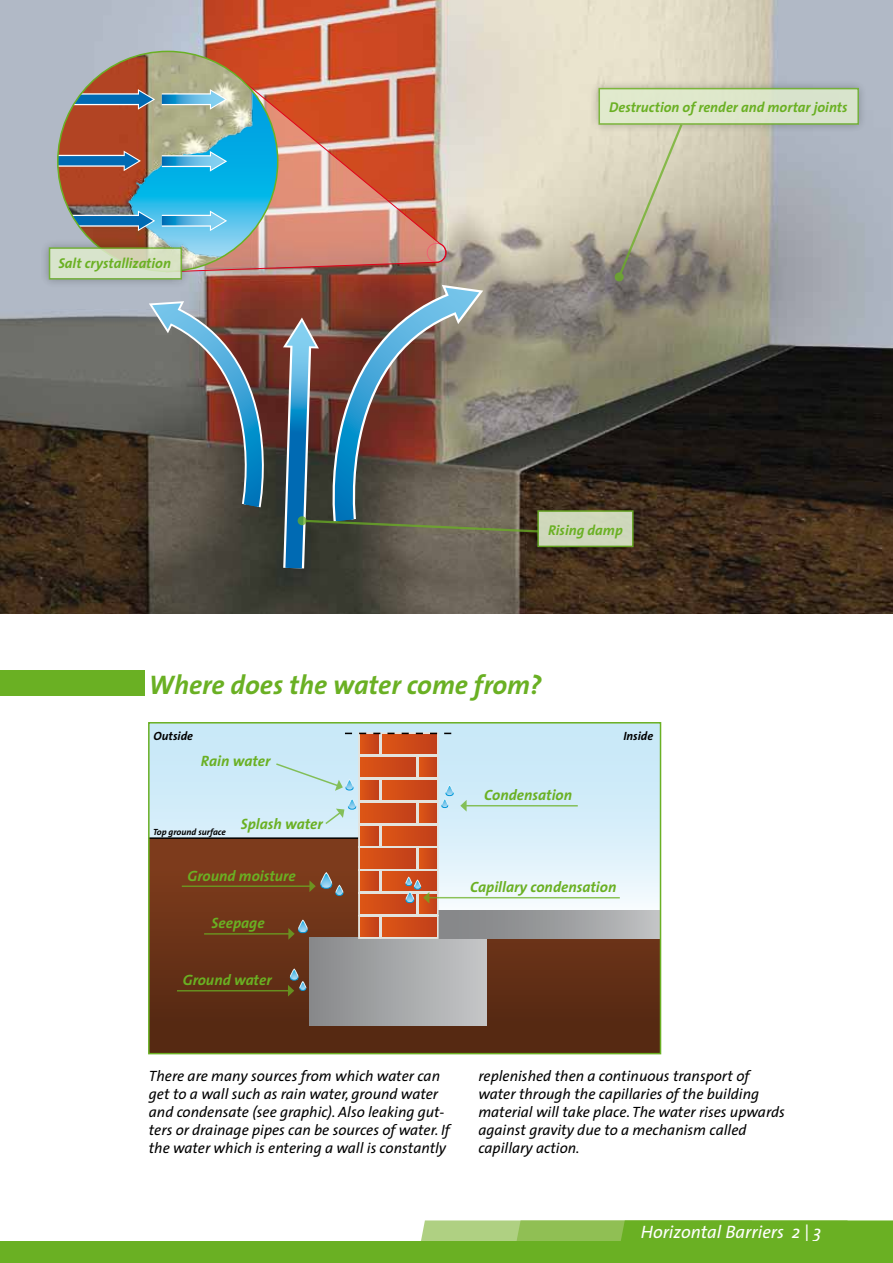
<style>
.page{position:relative;width:893px;height:1263px;background:#fff}
.page>*{position:absolute;margin:0;border:0;box-sizing:border-box;transform-origin:0 0}
.t1{font:italic 700 27px "The Sans";color:#6ab023}
.t2{font:italic 18px "The Sans";color:#fff}
.t3{font:italic 15px/18px "The Sans";color:#000}
.t4{font:italic 700 15px "The Sans";color:#6ab023}
.t5{font:italic 700 14.25px "The Sans";color:#6ab023}
.t6{font:italic 700 12px "The Sans";color:#000}
.t7{font:italic 700 9px "The Sans";color:#000}
</style>
<div class="page">
<svg style="left:421px;top:1220px;width:472px;height:22px;background:#81ba43"></svg>
<div style="left:0;top:670px;width:145px;height:26px;background:#6ab023"></div>
<div style="left:0;top:1242px;width:893px;height:21px;background:#6ab023"></div>
<div style="left:149px;top:724px;width:511px;height:214px;background:#cdeaf9"></div>
<svg style="left:151px;top:838px;width:507px;height:213px;background:#7e5845"></svg>
<div style="left:309px;top:938px;width:178px;height:87px;background:linear-gradient(to right,#87888a,#c5c6c8)"></div>
<svg style="left:467px;top:910px;width:191px;height:29px;background:#9fa0a2"></svg>
<hr style="left:182px;top:885px;width:128px;height:2px;background:#6ab023">
<hr style="left:204px;top:933px;width:85px;height:2px;background:#6ab023">
<hr style="left:177px;top:990px;width:112px;height:1px;background:#6ab023">
<hr style="left:149px;top:837px;width:211px;height:2px;background:#000">
<hr style="left:466px;top:805px;width:112px;height:1px;background:#6ab023">
<svg style="left:286px;top:968px;width:24px;height:28px"></svg>
<img style="left:1px;top:0;width:892px;height:613px">
<svg style="left:447px;top:241px;width:1px;height:22px"></svg>
<img style="left:190px;top:66px;width:257px;height:210px">
<img style="left:58px;top:51px;width:220px;height:220px;border-radius:110px">
<svg style="left:58px;top:215px;width:78px;height:12px"></svg>
<svg style="left:58px;top:216px;width:78px;height:9px"></svg>
<div style="left:58px;top:155px;width:71px;height:12px;background:#93bfde"></div>
<svg style="left:122px;top:150px;width:21px;height:23px"></svg>
<div style="left:58px;top:156px;width:71px;height:9px;background:#006ab3"></div>
<svg style="left:58px;top:93px;width:78px;height:12px"></svg>
<svg style="left:58px;top:95px;width:78px;height:9px"></svg>
<svg style="left:136px;top:88px;width:93px;height:24px;background:#95b0ad"></svg>
<svg style="left:162px;top:150px;width:67px;height:23px;background:#52b9dc"></svg>
<svg style="left:136px;top:209px;width:93px;height:24px;background:#63bbe0"></svg>
<div style="left:589px;top:78px;width:279px;height:55px;background:#000;opacity:.3"></div>
<div style="left:598px;top:88px;width:261px;height:37px;background:#e0ecce;border:2px solid #6ab023"></div>
<svg style="left:616px;top:122px;width:68px;height:158px;background:#bdb9a2"></svg>
<svg style="left:614px;top:272px;width:10px;height:10px"></svg>
<div style="left:39px;top:238px;width:151px;height:50px;background:#000;opacity:.3"></div>
<svg style="left:49px;top:247px;width:133px;height:33px;background:#cad9b5"></svg>
<div style="left:528px;top:501px;width:114px;height:54px;background:#000;opacity:.3"></div>
<div style="left:537px;top:510px;width:97px;height:37px;background:#cfd8bb;border:2px solid #6ab023"></div>
<svg style="left:145px;top:282px;width:395px;height:308px;background:#67605b"></svg>
<svg style="left:297px;top:516px;width:10px;height:9px"></svg>
<hr style="left:429px;top:897px;width:191px;height:1px;background:#6ab023">
<svg style="left:275px;top:732px;width:192px;height:209px"></svg>
<div style="left:148px;top:722px;width:513px;height:332px;border:2px solid #6ab023"></div>
<p class="t5" style="left:58px;top:254px;width:114px">Salt crystallization</p>
<p class="t5" style="left:609px;top:98px;width:240px">Destruction of render and mortar joints</p>
<p class="t5" style="left:548px;top:520px;width:76px">Rising damp</p>
<h1 class="t1" style="left:149px;top:667px;width:394px">Where does the water come from?</h1>
<p class="t6" style="left:154px;top:728px;width:41px">Outside</p>
<p class="t4" style="left:201px;top:752px;width:71px">Rain water</p>
<p class="t4" style="left:484px;top:786px;width:89px">Condensation</p>
<p class="t6" style="left:623px;top:728px;width:31px">Inside</p>
<p class="t4" style="left:241px;top:814px;width:83px">Splash water</p>
<p class="t4" style="left:188px;top:866px;width:110px">Ground moisture</p>
<p class="t4" style="left:212px;top:914px;width:55px">Seepage</p>
<p class="t7" style="left:153px;top:826px;width:74px">Top ground surface</p>
<p class="t4" style="left:183px;top:970px;width:90px">Ground water</p>
<p class="t4" style="left:470px;top:877px;width:148px">Capillary condensation</p>
<p class="t3" style="left:149px;top:1067px;width:303px">There are many sources from which water can get to a wall such as rain water, ground water and condensate (see graphic). Also leaking gut&shy;ters or drainage pipes can be sources of water. If the water which is entering a wall is constantly</p>
<p class="t3" style="left:478px;top:1067px;width:308px">replenished then a continuous transport of water through the capillaries of the building material will take place. The water rises upwards against gravity due to a mechanism called capillary action.</p>
<p class="t2" style="left:641px;top:1220px;width:182px">Horizontal Barriers 2 | 3</p>
</div>
